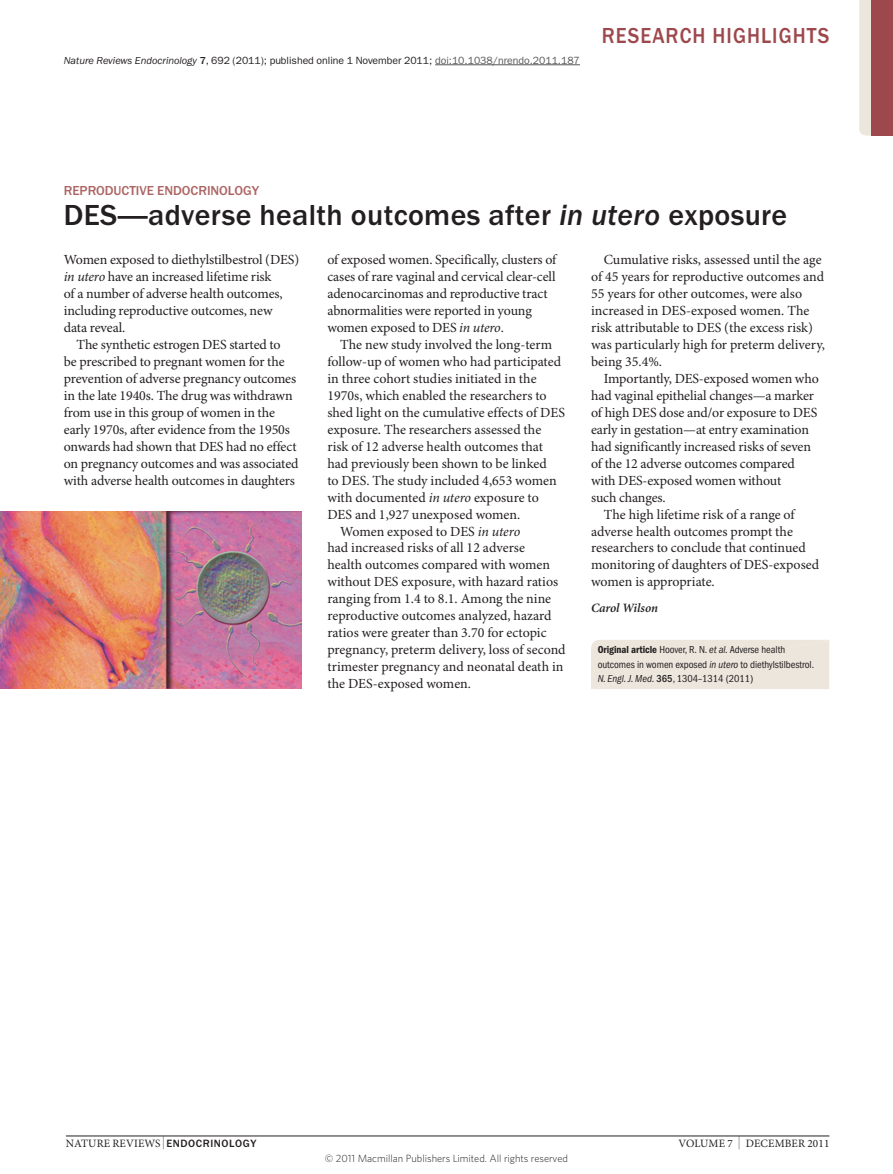
<style>
.page{position:relative;width:893px;height:1174px;background:#fff}
.page>*{position:absolute;margin:0;border:0;box-sizing:border-box;transform-origin:0 0}
.Title{font:500 30px "ITC Franklin Gothic Std";letter-spacing:.01em;color:#231f20}
.t1{font:500 22.5px "ITC Franklin Gothic Std";letter-spacing:.05em;color:#9d484d;scale:.9 1}
.Body_text{font:13.95px/17px "Minion Pro";letter-spacing:-.005em;color:#231f20}
.Body_first{font:13.95px/17px "Minion Pro";letter-spacing:-.01em;color:#231f20}
.Strapline{font:500 13.5px "ITC Franklin Gothic Std";letter-spacing:-.005em;color:#ad6564}
.Authors{font:italic 600 12.75px "Minion Pro";letter-spacing:-.01em;color:#231f20}
.t2{font:11.25px "Minion Pro";letter-spacing:.01em;color:#231f20}
.References{font:condensed 10.5px/14.2px "ITC Franklin Gothic Std";letter-spacing:-.005em;color:#231f20}
.Citation_line{font:10.5px "ITC Franklin Gothic Std";letter-spacing:-.005em;color:#231f20}
.t3{font:300 10.5px "Whitney";color:#231f20}
.s1{font-style:italic}
.s2{font-weight:500}
.s3{color:#57585a}
.s4{font-family:"ITC Franklin Gothic Std Med It";font-weight:400}
.s5{font-family:"ITC Franklin Gothic Std Dm Cd";font-stretch:normal}
.s6{font-size:12.9px}
.s7{font-family:"ITC Franklin Gothic Std";font-weight:500;font-size:10.95px}
</style>
<div class="page">
<hr style="left:66px;top:1135px;width:763px;height:1px;background:#231f20">
<hr style="left:435px;top:65px;width:145px;height:1px;background:#57585a">
<svg style="left:859px;top:0;width:13px;height:136px;background:#e6dad2"></svg>
<div style="left:872px;top:0;width:21px;height:136px;background:#9d484d"></div>
<div style="left:591px;top:640px;width:238px;height:49px;background:#ece6dd"></div>
<img style="left:0;top:511px;width:302px;height:177px">
<p class="Citation_line" style="left:64px;top:54px;width:518px"><span class="s1">Nature Reviews Endocrinology</span> <span class="s2">7</span>, 692 (2011); published online 1 November 2011; <span class="s3">doi:10.1038/nrendo.2011.187</span></p>
<p class="t1" style="left:602px;top:22px;width:254px">RESEARCH HIGHLIGHTS</p>
<p class="Strapline" style="left:64px;top:183px;width:197px">REPRODUCTIVE ENDOCRINOLOGY</p>
<p class="Title" style="left:64px;top:198px;width:725px">DES—adverse health outcomes after <span class="s4">in utero</span> exposure</p>
<p class="Body_text" style="left:327px;top:252px;width:230px">of exposed women. Specifically, clusters of cases of rare vaginal and cervical clear-cell adenocarcinomas and reproductive tract abnormalities were reported in young women exposed to DES <span class="s1">in utero</span>.</p>
<p class="Body_text" style="left:327px;top:336px;width:239px;text-indent:13px">The new study involved the long-term follow-up of women who had participated in three cohort studies initiated in the 1970s, which enabled the researchers to shed light on the cumulative effects of DES exposure. The researchers assessed the risk of 12 adverse health outcomes that had previously been shown to be linked<br>to DES. The study included 4,653 women with documented <span class="s1">in utero</span> exposure to DES and 1,927 unexposed women.</p>
<p class="Body_text" style="left:327px;top:523px;width:240px;text-indent:13px">Women exposed to DES <span class="s1">in utero<br></span>had increased risks of all 12 adverse<br>health outcomes compared with women without DES exposure, with hazard ratios ranging from 1.4 to 8.1. Among the nine reproductive outcomes analyzed, hazard ratios were greater than 3.70 for ectopic pregnancy, preterm delivery, loss of second trimester pregnancy and neonatal death in the DES-exposed women.</p>
<p class="Body_first" style="left:64px;top:252px;width:237px">Women exposed to diethylstilbestrol (DES) <span class="s1">in utero</span> have an increased lifetime risk<br>of a number of adverse health outcomes, including reproductive outcomes, new data reveal.</p>
<p class="Body_text" style="left:64px;top:336px;width:236px;text-indent:13px">The synthetic estrogen DES started to<br>be prescribed to pregnant women for the prevention of adverse pregnancy outcomes in the late 1940s. The drug was withdrawn from use in this group of women in the early 1970s, after evidence from the 1950s onwards had shown that DES had no effect on pregnancy outcomes and was associated with adverse health outcomes in daughters</p>
<p class="Body_text" style="left:591px;top:252px;width:235px;text-indent:13px">Cumulative risks, assessed until the age of 45 years for reproductive outcomes and 55 years for other outcomes, were also increased in DES-exposed women. The risk attributable to DES (the excess risk) was particularly high for preterm delivery, being 35.4%.</p>
<p class="Body_text" style="left:591px;top:370px;width:229px;text-indent:13px">Importantly, DES-exposed women who had vaginal epithelial changes—a marker of high DES dose and/or exposure to DES early in gestation—at entry examination had significantly increased risks of seven of the 12 adverse outcomes compared with DES-exposed women without<br>such changes.</p>
<p class="Body_text" style="left:591px;top:506px;width:230px;text-indent:13px">The high lifetime risk of a range of adverse health outcomes prompt the researchers to conclude that continued monitoring of daughters of DES-exposed women is appropriate.</p>
<p class="Authors" style="left:591px;top:600px;width:68px">Carol Wilson</p>
<p class="References" style="left:598px;top:643px;width:218px"><span class="s5">Original article</span> Hoover, R. N. <span class="s1">et al.</span> Adverse health outcomes in women exposed <span class="s1">in utero</span> to diethylstilbestrol.<br><span class="s1">N. Engl. J. Med.</span> <span class="s2">365</span>, 1304–1314 (2011)</p>
<p class="t2" style="left:66px;top:1136px;width:192px">NATURE REVIEWS <span class="s6">|</span> <span class="s7">ENDOCRINOLOGY</span></p>
<p class="t2" style="left:678px;top:1136px;width:152px">VOLUME 7 <span class="s6">|</span> DECEMBER 2011</p>
<p class="t3" style="left:325px;top:1151px;width:245px">© 2011 Macmillan Publishers Limited. All rights reserved</p>
</div>
